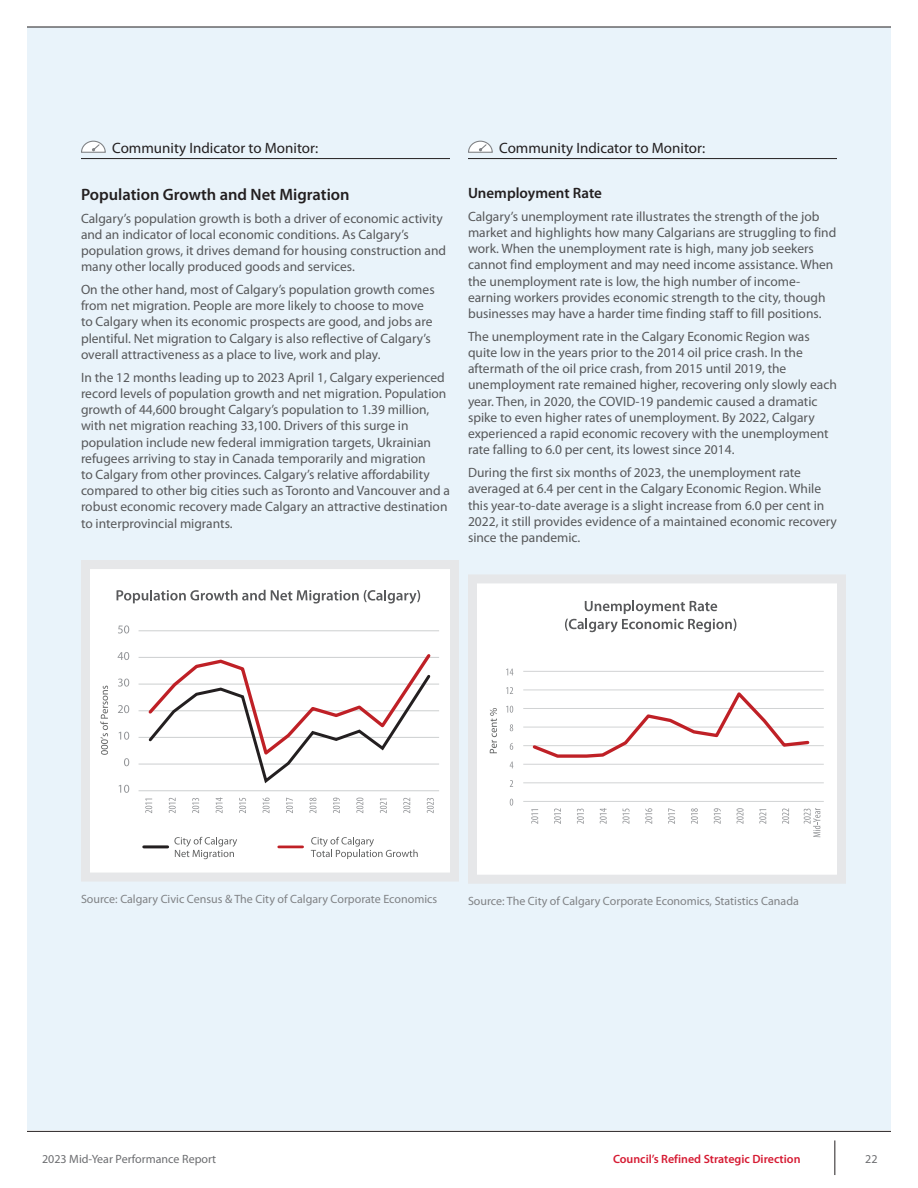
<style>
.page{position:relative;width:918px;height:1188px;background:#fff}
.page>*{position:absolute;margin:0;border:0;box-sizing:border-box;transform-origin:0 0}
.SUBSUB_BLACK_ALLCAPS{font:600 16.5px "Myriad Pro";color:#231f20}
.SUBSUBHEAD_W_LINE{font:15px "Myriad Pro";color:#231f20}
.SIDEBAR_HEADER{font:600 15px "Myriad Pro";color:#231f20}
.BODY{font:13.5px/16.2px "Myriad Pro";color:#57585a}
.FOOTNOTE{font:12px "Myriad Pro";color:#808285}
.t1{font:600 12px "Myriad Pro";color:#d61b33}
.t2{font:12px "Myriad Pro";color:#6c6d70}
</style>
<div class="page">
<hr style="left:27px;top:1131px;width:864px;height:1px;background:#231f20">
<hr style="left:835px;top:1140px;width:1px;height:35px;background:#231f20">
<div style="left:27px;top:27px;width:864px;height:1103px;background:#e9f3fa"></div>
<hr style="left:81px;top:158px;width:369px;height:1px;background:#231f20">
<svg style="left:81px;top:140px;width:25px;height:13px"></svg>
<div style="left:86px;top:565px;width:368px;height:312px;background:#fff"></div>
<hr style="left:139px;top:684px;width:300px;height:1px;background:#d1d3d4">
<hr style="left:139px;top:710px;width:300px;height:1px;background:#d1d3d4">
<hr style="left:139px;top:737px;width:300px;height:1px;background:#d1d3d4">
<hr style="left:139px;top:764px;width:300px;height:1px;background:#d1d3d4">
<hr style="left:139px;top:790px;width:300px;height:1px;background:#d1d3d4">
<hr style="left:139px;top:630px;width:300px;height:1px;background:#d1d3d4">
<hr style="left:139px;top:657px;width:300px;height:1px;background:#d1d3d4">
<svg style="left:119px;top:785px;width:10px;height:8px"></svg>
<svg style="left:124px;top:758px;width:5px;height:8px"></svg>
<svg style="left:119px;top:732px;width:10px;height:8px"></svg>
<svg style="left:118px;top:705px;width:11px;height:8px"></svg>
<svg style="left:118px;top:679px;width:11px;height:8px"></svg>
<svg style="left:118px;top:652px;width:11px;height:8px"></svg>
<svg style="left:118px;top:625px;width:11px;height:9px"></svg>
<svg style="left:100px;top:686px;width:8px;height:69px"></svg>
<svg style="left:146px;top:654px;width:287px;height:130px"></svg>
<svg style="left:174px;top:837px;width:63px;height:22px"></svg>
<svg style="left:311px;top:837px;width:107px;height:22px"></svg>
<hr style="left:279px;top:846px;width:24px;height:2px;background:#bf2026">
<hr style="left:144px;top:845px;width:24px;height:3px;background:#231f20">
<svg style="left:117px;top:590px;width:303px;height:14px"></svg>
<svg style="left:216px;top:797px;width:7px;height:16px"></svg>
<svg style="left:192px;top:798px;width:7px;height:15px"></svg>
<svg style="left:169px;top:798px;width:7px;height:15px"></svg>
<svg style="left:145px;top:799px;width:7px;height:14px"></svg>
<svg style="left:239px;top:798px;width:7px;height:15px"></svg>
<svg style="left:263px;top:798px;width:7px;height:15px"></svg>
<svg style="left:286px;top:798px;width:7px;height:15px"></svg>
<svg style="left:309px;top:798px;width:7px;height:15px"></svg>
<svg style="left:333px;top:798px;width:7px;height:15px"></svg>
<svg style="left:356px;top:798px;width:7px;height:15px"></svg>
<svg style="left:380px;top:799px;width:7px;height:14px"></svg>
<svg style="left:403px;top:798px;width:7px;height:15px"></svg>
<svg style="left:427px;top:798px;width:7px;height:15px"></svg>
<div style="left:81px;top:560px;width:378px;height:322px;border:9px solid #e6e7e9"></div>
<hr style="left:468px;top:158px;width:369px;height:1px;background:#231f20">
<svg style="left:468px;top:140px;width:25px;height:13px"></svg>
<div style="left:472px;top:579px;width:370px;height:300px;background:#fff"></div>
<svg style="left:490px;top:708px;width:7px;height:45px"></svg>
<hr style="left:523px;top:671px;width:301px;height:1px;background:#d1d3d4">
<hr style="left:523px;top:727px;width:301px;height:1px;background:#d1d3d4">
<hr style="left:523px;top:745px;width:301px;height:1px;background:#d1d3d4">
<hr style="left:523px;top:764px;width:301px;height:1px;background:#d1d3d4">
<hr style="left:523px;top:782px;width:301px;height:1px;background:#d1d3d4">
<hr style="left:523px;top:801px;width:301px;height:1px;background:#d1d3d4">
<hr style="left:523px;top:689px;width:301px;height:1px;background:#d1d3d4">
<hr style="left:523px;top:708px;width:301px;height:1px;background:#d1d3d4">
<svg style="left:510px;top:799px;width:3px;height:7px"></svg>
<svg style="left:510px;top:780px;width:3px;height:7px"></svg>
<svg style="left:510px;top:762px;width:3px;height:6px"></svg>
<svg style="left:510px;top:743px;width:3px;height:7px"></svg>
<svg style="left:510px;top:724px;width:3px;height:7px"></svg>
<svg style="left:506px;top:706px;width:7px;height:7px"></svg>
<svg style="left:506px;top:687px;width:7px;height:7px"></svg>
<svg style="left:506px;top:669px;width:7px;height:6px"></svg>
<svg style="left:530px;top:689px;width:281px;height:69px"></svg>
<svg style="left:565px;top:600px;width:171px;height:32px"></svg>
<svg style="left:600px;top:808px;width:7px;height:16px"></svg>
<svg style="left:577px;top:809px;width:7px;height:15px"></svg>
<svg style="left:554px;top:808px;width:7px;height:16px"></svg>
<svg style="left:531px;top:809px;width:7px;height:15px"></svg>
<svg style="left:622px;top:809px;width:8px;height:15px"></svg>
<svg style="left:645px;top:808px;width:7px;height:16px"></svg>
<svg style="left:668px;top:808px;width:7px;height:16px"></svg>
<svg style="left:691px;top:808px;width:7px;height:16px"></svg>
<svg style="left:714px;top:808px;width:7px;height:16px"></svg>
<svg style="left:737px;top:808px;width:7px;height:16px"></svg>
<svg style="left:759px;top:809px;width:7px;height:15px"></svg>
<svg style="left:782px;top:808px;width:7px;height:16px"></svg>
<svg style="left:804px;top:808px;width:16px;height:29px"></svg>
<div style="left:468px;top:574px;width:378px;height:310px;border:9px solid #e6e7e9"></div>
<p class="SUBSUBHEAD_W_LINE" style="left:112px;top:139px;width:208px">Community Indicator to Monitor:</p>
<p class="SUBSUB_BLACK_ALLCAPS" style="left:81px;top:184px;width:270px">Population Growth and Net Migration</p>
<p class="BODY" style="left:81px;top:210px;width:367px">Calgary’s population growth is both a driver of economic activity and an indicator of local economic conditions. As Calgary’s population grows, it drives demand for housing construction and many other locally produced goods and services.</p>
<p class="BODY" style="left:81px;top:281px;width:355px">On the other hand, most of Calgary’s population growth comes from net migration. People are more likely to choose to move to Calgary when its economic prospects are good, and jobs are plentiful. Net migration to Calgary is also reflective of Calgary’s overall attractiveness as a place to live, work and play.</p>
<p class="BODY" style="left:81px;top:369px;width:371px">In the 12 months leading up to 2023 April 1, Calgary experienced record levels of population growth and net migration. Population growth of 44,600 brought Calgary’s population to 1.39 million, with net migration reaching 33,100. Drivers of this surge in population include new federal immigration targets, Ukrainian refugees arriving to stay in Canada temporarily and migration<br>to Calgary from other provinces. Calgary’s relative affordability compared to other big cities such as Toronto and Vancouver and a robust economic recovery made Calgary an attractive destination to interprovincial migrants.</p>
<p class="SUBSUBHEAD_W_LINE" style="left:499px;top:139px;width:208px">Community Indicator to Monitor:</p>
<p class="SIDEBAR_HEADER" style="left:468px;top:183px;width:135px">Unemployment Rate</p>
<p class="BODY" style="left:468px;top:208px;width:370px">Calgary’s unemployment rate illustrates the strength of the job market and highlights how many Calgarians are struggling to find work. When the unemployment rate is high, many job seekers cannot find employment and may need income assistance. When the unemployment rate is low, the high number of income&shy;earning workers provides economic strength to the city, though businesses may have a harder time finding staff to fill positions.</p>
<p class="BODY" style="left:468px;top:328px;width:370px">The unemployment rate in the Calgary Economic Region was quite low in the years prior to the 2014 oil price crash. In the aftermath of the oil price crash, from 2015 until 2019, the unemployment rate remained higher, recovering only slowly each year. Then, in 2020, the COVID-19 pandemic caused a dramatic spike to even higher rates of unemployment. By 2022, Calgary experienced a rapid economic recovery with the unemployment rate falling to 6.0 per cent, its lowest since 2014.</p>
<p class="BODY" style="left:468px;top:464px;width:370px">During the first six months of 2023, the unemployment rate averaged at 6.4 per cent in the Calgary Economic Region. While this year-to-date average is a slight increase from 6.0 per cent in 2022, it still provides evidence of a maintained economic recovery since the pandemic.</p>
<p class="FOOTNOTE" style="left:81px;top:891px;width:358px">Source: Calgary Civic Census &amp; The City of Calgary Corporate Economics</p>
<p class="FOOTNOTE" style="left:468px;top:893px;width:332px">Source: The City of Calgary Corporate Economics, Statistics Canada</p>
<p class="t2" style="left:42px;top:1152px;width:176px">2023 Mid-Year Performance Report</p>
<p class="t1" style="left:613px;top:1152px;width:189px">Council’s Refined Strategic Direction</p>
<p class="t2" style="left:865px;top:1152px;width:14px">22</p>
</div>
